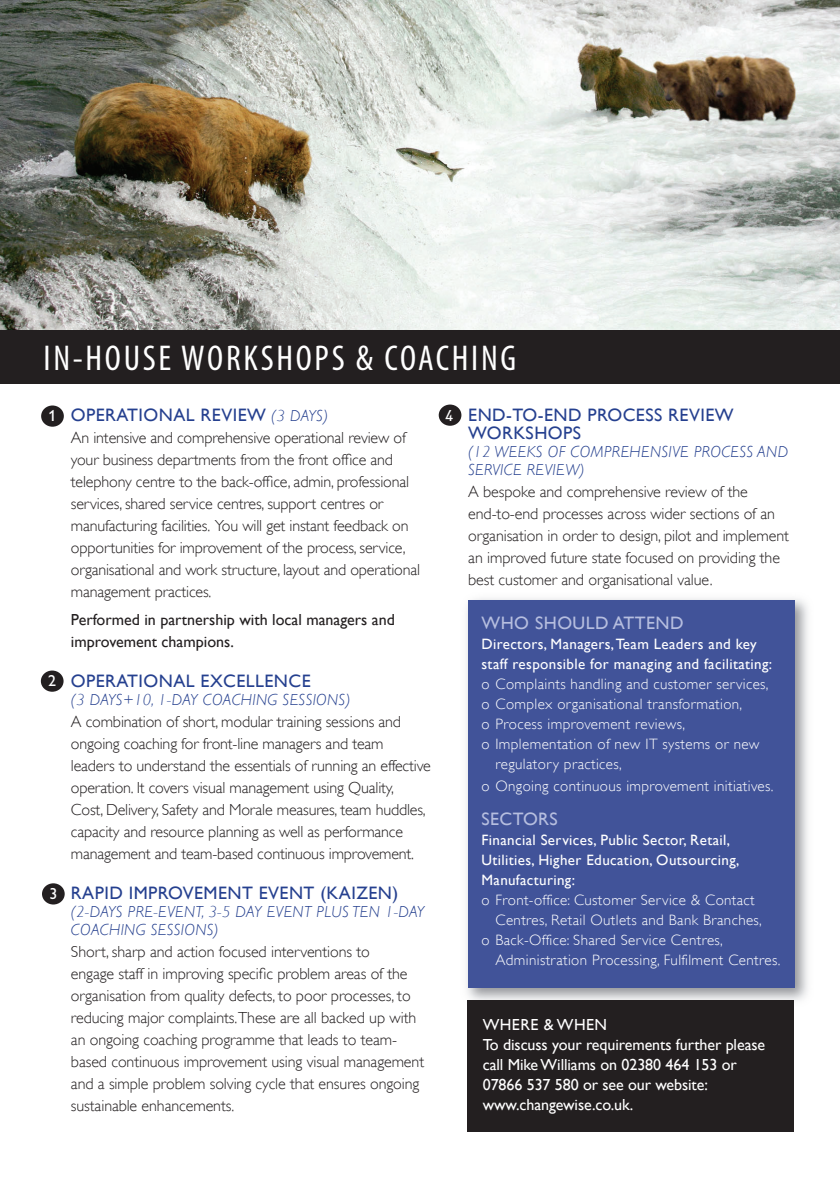
<style>
.page{position:relative;width:840px;height:1191px;background:#fff}
.page>*{position:absolute;margin:0;border:0;box-sizing:border-box;transform-origin:0 0}
.t1{font:condensed 36px "Myriad Pro";letter-spacing:.075em;color:#fff}
.t2{font:18px/18px "Gill Sans";letter-spacing:.025em;color:#25408f}
.t3{font:18px "Gill Sans";letter-spacing:.025em;color:#b6bedf}
.t4{font:300 16px/22px "Gill Sans";letter-spacing:-.01em;color:#231f20}
.t5{font:italic 300 16px/18px "Gill Sans";letter-spacing:.025em;color:#25408f}
.t6{font:16px/20px "Gill Sans";letter-spacing:-.005em;color:#fff}
.t7{font:16px/22px "Gill Sans";color:#231f20}
.t8{font:16px "Gill Sans MT Schlbk";color:#fff}
.t9{font:300 15px "Gill Sans";letter-spacing:.025em;color:#fff}
.t10{font:15px/20px "Gill Sans";letter-spacing:.025em;color:#fff}
.s1{font-weight:300;font-style:italic;font-size:16px}
</style>
<div class="page">
<div style="left:41px;top:405px;width:23px;height:22px;background:#231f20;border-radius:50%"></div>
<div style="left:41px;top:670px;width:22px;height:21px;background:#231f20;border-radius:50%"></div>
<div style="left:42px;top:883px;width:23px;height:21px;background:#231f20;border-radius:50%"></div>
<div style="left:438px;top:404px;width:23px;height:22px;background:#231f20;border-radius:50%"></div>
<img style="left:466px;top:598px;width:342px;height:408px">
<div style="left:468px;top:600px;width:326px;height:387px;background:#415399"></div>
<div style="left:467px;top:1000px;width:326px;height:131px;background:#231f20"></div>
<img style="left:0;top:0;width:839px;height:330px">
<div style="left:0;top:330px;width:839px;height:54px;background:#231f20"></div>
<h1 class="t1" style="left:43px;top:339px;width:474px">IN-HOUSE WORKSHOPS &amp; COACHING</h1>
<p class="t8" style="left:49px;top:406px;width:9px">1</p>
<p class="t8" style="left:48px;top:671px;width:9px">2</p>
<p class="t8" style="left:49px;top:884px;width:9px">3</p>
<p class="t2" style="left:71px;top:406px;width:259px">OPERATIONAL REVIEW <span class="s1">(3 DAYS)</span></p>
<p class="t4" style="left:71px;top:427px;width:350px">An intensive and comprehensive operational review of your business departments from the front office and telephony centre to the back-office, admin, professional services, shared service centres, support centres or manufacturing facilities. You will get instant feedback on opportunities for improvement of the process, service, organisational and work structure, layout and operational management practices.</p>
<p class="t7" style="left:71px;top:608px;width:325px">Performed in partnership with local managers and improvement champions.</p>
<p class="t2" style="left:71px;top:672px;width:241px">OPERATIONAL EXCELLENCE</p>
<p class="t5" style="left:71px;top:690px;width:281px">(3 DAYS+10, 1-DAY COACHING SESSIONS)</p>
<p class="t4" style="left:71px;top:710px;width:361px">A combination of short, modular training sessions and ongoing coaching for front-line managers and team leaders to understand the essentials of running an effective operation. It covers visual management using Quality,<br>Cost, Delivery, Safety and Morale measures, team huddles, capacity and resource planning as well as performance management and team-based continuous improvement.</p>
<p class="t2" style="left:71px;top:884px;width:328px">RAPID IMPROVEMENT EVENT (KAIZEN)</p>
<p class="t5" style="left:71px;top:902px;width:354px">(2-DAYS PRE-EVENT, 3-5 DAY EVENT PLUS TEN 1-DAY<br>COACHING SESSIONS)</p>
<p class="t4" style="left:71px;top:940px;width:354px">Short, sharp and action focused interventions to<br>engage staff in improving specific problem areas of the organisation from quality defects, to poor processes, to reducing major complaints.These are all backed up with an ongoing coaching programme that leads to team&shy;based continuous improvement using visual management and a simple problem solving cycle that ensures ongoing sustainable enhancements.</p>
<p class="t8" style="left:445px;top:406px;width:9px">4</p>
<p class="t2" style="left:468px;top:406px;width:267px">END-TO-END PROCESS REVIEW<br>WORKSHOPS</p>
<p class="t5" style="left:468px;top:443px;width:321px">(12 WEEKS OF COMPREHENSIVE PROCESS AND<br>SERVICE REVIEW)</p>
<p class="t4" style="left:468px;top:481px;width:322px">A bespoke and comprehensive review of the end-to-end processes across wider sections of an organisation in order to design, pilot and implement an improved future state focused on providing the best customer and organisational value.</p>
<p class="t3" style="left:481px;top:612px;width:203px">WHO SHOULD ATTEND</p>
<p class="t10" style="left:481px;top:634px;width:292px">Directors, Managers, Team Leaders and key staff responsible for managing and facilitating:</p>
<p class="t9" style="left:481px;top:675px;width:288px">o Complaints handling and customer services,</p>
<p class="t9" style="left:481px;top:695px;width:262px">o Complex organisational transformation,</p>
<p class="t9" style="left:481px;top:715px;width:205px">o Process improvement reviews,</p>
<p class="t9" style="left:481px;top:735px;width:279px">o Implementation of new IT systems or new</p>
<p class="t9" style="left:495px;top:755px;width:128px">regulatory practices,</p>
<p class="t9" style="left:481px;top:777px;width:293px">o Ongoing continuous improvement initiatives.</p>
<p class="t3" style="left:481px;top:808px;width:78px">SECTORS</p>
<p class="t10" style="left:481px;top:829px;width:259px">Financial Services, Public Sector, Retail,<br>Utilities, Higher Education, Outsourcing,<br>Manufacturing:</p>
<p class="t9" style="left:481px;top:891px;width:275px">o Front-office: Customer Service &amp; Contact</p>
<p class="t9" style="left:495px;top:911px;width:268px">Centres, Retail Outlets and Bank Branches,</p>
<p class="t9" style="left:481px;top:931px;width:243px">o Back-Office: Shared Service Centres,</p>
<p class="t9" style="left:495px;top:951px;width:286px">Administration Processing, Fulfilment Centres.</p>
<p class="t6" style="left:482px;top:1014px;width:284px">WHERE &amp; WHEN<br>To discuss your requirements further please call Mike Williams on 02380 464 153 or<br>07866 537 580 or see our website: www.changewise.co.uk.</p>
</div>
